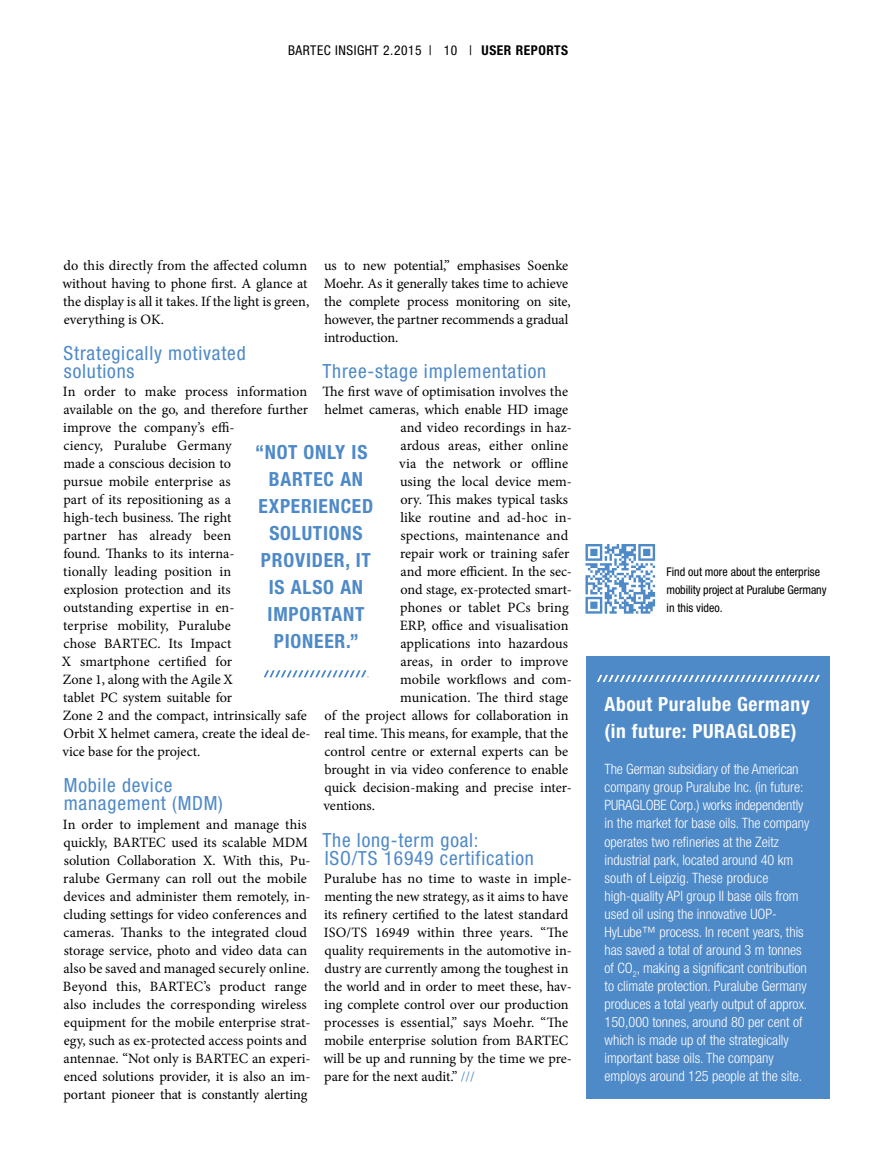
<style>
.page{position:relative;width:893px;height:1170px;background:#fff}
.page>*{position:absolute;margin:0;border:0;box-sizing:border-box;transform-origin:0 0}
.t1{font:condensed 19.5px/18px "Helvetica Neue LT Std";letter-spacing:.04em;color:#4e89c8}
.t2{font:700 condensed 19.5px/27px "Helvetica Neue LT Std";letter-spacing:.04em;color:#4e89c8;text-align:center}
.t3{font:700 condensed 19.5px/27px "Helvetica Neue LT Std";letter-spacing:.03em;color:#fff}
.t4{font:14.25px/18px "Minion Pro";color:#000}
.t5{font:300 condensed 14.25px/18px "Helvetica Neue LT Std";color:#fff}
.t6{font:condensed 13.5px "Helvetica Neue LT Std";letter-spacing:.04em;color:#000}
.t7{font:condensed 12px/18px "Helvetica Neue LT Std";color:#000}
.s1{font-weight:700}
.s2{color:#4e89c8}
</style>
<div class="page">
<div style="left:586px;top:655px;width:243px;height:443px;background:#4e89c8"></div>
<svg style="left:585px;top:544px;width:70px;height:69px"></svg>
<svg style="left:597px;top:675px;width:223px;height:6px"></svg>
<svg style="left:264px;top:670px;width:105px;height:7px"></svg>
<p class="t6" style="left:288px;top:42px;width:282px">BARTEC INSIGHT 2.2015 | 10 | <span class="s1">USER REPORTS</span></p>
<p class="t4" style="left:324px;top:256px;width:248px">us to new potential,” emphasises Soenke Moehr. As it generally takes time to achieve the complete process monitoring on site, however, the partner recommends a gradual introduction.</p>
<h1 class="t1" style="left:322px;top:362px;width:225px">Three-stage implementation</h1>
<p class="t4" style="left:322px;top:383px;width:247px">The first wave of optimisation involves the</p>
<p class="t4" style="left:324px;top:401px;width:245px">helmet cameras, which enable HD image</p>
<p class="t4" style="left:400px;top:419px;width:173px">and video recordings in haz-</p>
<p class="t4" style="left:400px;top:437px;width:169px">ardous areas, either online</p>
<p class="t4" style="left:399px;top:455px;width:170px">via the network or offline</p>
<p class="t4" style="left:400px;top:473px;width:173px">using the local device mem-</p>
<p class="t4" style="left:400px;top:491px;width:169px">ory. This makes typical tasks</p>
<p class="t4" style="left:400px;top:509px;width:173px">like routine and ad-hoc in-</p>
<p class="t4" style="left:401px;top:527px;width:169px">spections, maintenance and</p>
<p class="t4" style="left:400px;top:544px;width:171px">repair work or training safer</p>
<p class="t4" style="left:400px;top:562px;width:173px">and more efficient. In the sec-</p>
<p class="t4" style="left:400px;top:580px;width:173px">ond stage, ex-protected smart-</p>
<p class="t4" style="left:400px;top:598px;width:170px">phones or tablet PCs bring</p>
<p class="t4" style="left:400px;top:616px;width:170px">ERP, office and visualisation</p>
<p class="t4" style="left:400px;top:634px;width:169px">applications into hazardous</p>
<p class="t4" style="left:400px;top:652px;width:169px">areas, in order to improve</p>
<p class="t4" style="left:400px;top:670px;width:173px">mobile workflows and com-</p>
<p class="t4" style="left:400px;top:688px;width:169px">munication. The third stage</p>
<p class="t4" style="left:325px;top:706px;width:245px">of the project allows for collaboration in</p>
<p class="t4" style="left:324px;top:724px;width:245px">real time. This means, for example, that the</p>
<p class="t4" style="left:325px;top:742px;width:245px">control centre or external experts can be</p>
<p class="t4" style="left:324px;top:760px;width:245px">brought in via video conference to enable</p>
<p class="t4" style="left:325px;top:778px;width:249px">quick decision-making and precise inter-</p>
<p class="t4" style="left:323px;top:796px;width:53px">ventions.</p>
<h1 class="t1" style="left:322px;top:830px;width:213px">The long-term goal:<br>ISO/TS 16949 certification</h1>
<p class="t4" style="left:323px;top:869px;width:250px">Puralube has no time to waste in imple&shy;menting the new strategy, as it aims to have its refinery certified to the latest standard ISO/TS 16949 within three years. “The quality requirements in the automotive in&shy;dustry are currently among the toughest in the world and in order to meet these, hav&shy;ing complete control over our production processes is essential,” says Moehr. “The mobile enterprise solution from BARTEC will be up and running by the time we pre&shy;pare for the next audit.” <span class="s2">///</span></p>
<p class="t4" style="left:62px;top:257px;width:248px">do this directly from the affected column without having to phone first. A glance at the display is all it takes. If the light is green, everything is OK.</p>
<h1 class="t1" style="left:64px;top:344px;width:184px">Strategically motivated solutions</h1>
<p class="t4" style="left:62px;top:383px;width:250px">In order to make process information available on the go, and therefore further improve the company’s effi-<br>ciency, Puralube Germany<br>made a conscious decision to<br>pursue mobile enterprise as<br>part of its repositioning as a<br>high-tech business. The right<br>partner has already been<br>found. Thanks to its interna-<br>tionally leading position in<br>explosion protection and its<br>outstanding expertise in en-<br>terprise mobility, Puralube<br>chose BARTEC. Its Impact<br>X smartphone certified for<br>Zone 1, along with the Agile X<br>tablet PC system suitable for<br>Zone 2 and the compact, intrinsically safe<br>Orbit X helmet camera, create the ideal de&shy;vice base for the project.</p>
<h1 class="t1" style="left:64px;top:776px;width:161px">Mobile device management (MDM)</h1>
<p class="t4" style="left:63px;top:815px;width:249px">In order to implement and manage this quickly, BARTEC used its scalable MDM solution Collaboration X. With this, Pu&shy;ralube Germany can roll out the mobile devices and administer them remotely, in&shy;cluding settings for video conferences and cameras. Thanks to the integrated cloud storage service, photo and video data can also be saved and managed securely online.<br>Beyond this, BARTEC’s product range also includes the corresponding wireless equipment for the mobile enterprise strat&shy;egy, such as ex-protected access points and antennae. “Not only is BARTEC an experi&shy;enced solutions provider, it is also an im&shy;portant pioneer that is constantly alerting</p>
<h1 class="t2" style="left:255px;top:438px;width:120px">“NOT ONLY IS<br>BARTEC AN<br>EXPERIENCED<br>SOLUTIONS<br>PROVIDER, IT<br>IS ALSO AN<br>IMPORTANT<br>PIONEER.”</h1>
<p class="t7" style="left:667px;top:563px;width:162px">Find out more about the enterprise mobility project at Puralube Germany in this video.</p>
<h1 class="t3" style="left:605px;top:690px;width:207px">About Puralube Germany (in future: PURAGLOBE)</h1>
<p class="t5" style="left:605px;top:760px;width:206px">The German subsidiary of the American company group Puralube Inc. (in future:<br>PURAGLOBE Corp.) works independently in the market for base oils. The company operates two refineries at the Zeitz industrial park, located around 40 km south of Leipzig. These produce high-quality API group II base oils from used oil using the innovative UOP-HyLube™ process. In recent years, this has saved a total of around 3 m tonnes of CO<sub>2</sub>, making a significant contribution to climate protection. Puralube Germany produces a total yearly output of approx.<br>150,000 tonnes, around 80 per cent of which is made up of the strategically important base oils. The company employs around 125 people at the site.</p>
</div>
